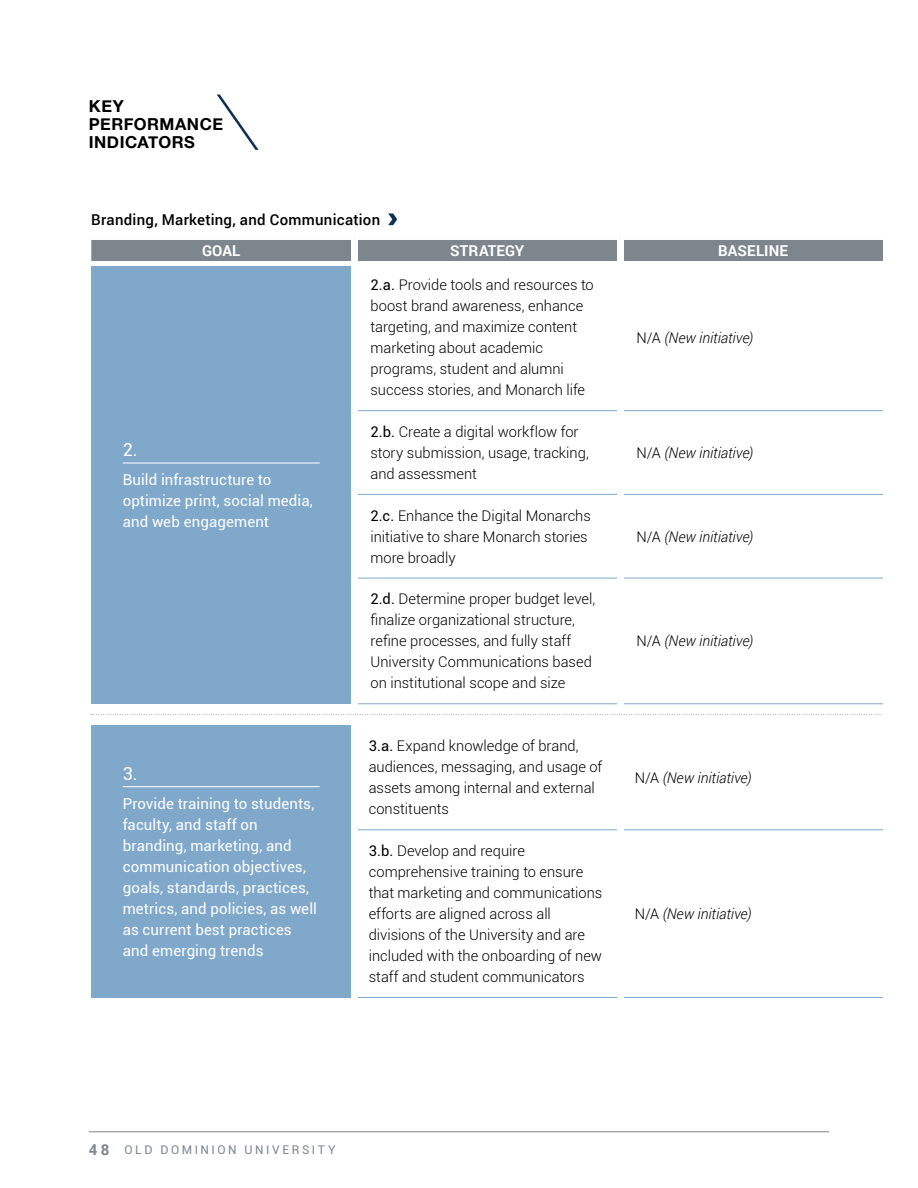
<style>
.page{position:relative;width:918px;height:1188px;background:#fff}
.page>*{position:absolute;margin:0;border:0;box-sizing:border-box;transform-origin:0 0}
.t1{font:18px "Roboto";color:#fff}
.t2{font:700 16.5px/18px "Helvetica Neue";letter-spacing:.03em;color:#000}
.t3{font:15px/21px "Roboto";letter-spacing:.005em;color:#fff}
.t4{font:500 15px "Roboto";letter-spacing:.02em;color:#000}
.t5{font:700 15px "Roboto";letter-spacing:.005em;color:#fff}
.t6{font:300 14.7px/21px "Roboto";color:#000}
.t7{font:italic 300 14.7px "Roboto";letter-spacing:-.005em;color:#000}
.t8{font:12px "Roboto";letter-spacing:.215em;color:#7d868c}
.s1{font-weight:400}
.s2{font-style:normal}
.s3{font-weight:700;font-size:15px}
</style>
<div class="page">
<hr style="left:89px;top:1132px;width:740px;height:1px;background:#7d868c">
<div style="left:91px;top:240px;width:792px;height:21px;background:#7d868c"></div>
<hr style="left:354px;top:410px;width:266px;height:1px;background:#7fa8cb">
<hr style="left:620px;top:410px;width:266px;height:1px;background:#7fa8cb">
<hr style="left:354px;top:494px;width:266px;height:1px;background:#7fa8cb">
<hr style="left:620px;top:494px;width:266px;height:1px;background:#7fa8cb">
<hr style="left:354px;top:578px;width:266px;height:1px;background:#7fa8cb">
<hr style="left:620px;top:578px;width:266px;height:1px;background:#7fa8cb">
<hr style="left:354px;top:704px;width:266px;height:1px;background:#7fa8cb">
<hr style="left:620px;top:704px;width:266px;height:1px;background:#7fa8cb">
<div style="left:91px;top:266px;width:260px;height:438px;background:#7fa8cb"></div>
<hr style="left:123px;top:463px;width:197px;height:1px;background:#fff">
<svg style="left:388px;top:213px;width:9px;height:12px"></svg>
<hr style="left:353px;top:830px;width:266px;height:1px;background:#7fa8cb">
<hr style="left:619px;top:830px;width:265px;height:1px;background:#7fa8cb">
<hr style="left:353px;top:997px;width:266px;height:1px;background:#7fa8cb">
<hr style="left:619px;top:997px;width:265px;height:1px;background:#7fa8cb">
<div style="left:91px;top:725px;width:260px;height:272px;background:#7fa8cb"></div>
<hr style="left:123px;top:786px;width:197px;height:1px;background:#fff">
<svg style="left:217px;top:94px;width:42px;height:56px"></svg>
<div style="left:351px;top:238px;width:6px;height:814px;background:#fff"></div>
<div style="left:617px;top:239px;width:6px;height:814px;background:#fff"></div>
<svg style="left:92px;top:714px;width:790px;height:1px"></svg>
<div style="left:883px;top:227px;width:6px;height:867px;background:#fff"></div>
<p class="t2" style="left:89px;top:98px;width:136px">KEY<br>PERFORMANCE<br>INDICATORS</p>
<p class="t4" style="left:91px;top:209px;width:290px">Branding, Marketing, and Communication</p>
<p class="t5" style="left:202px;top:240px;width:40px">GOAL</p>
<p class="t5" style="left:450px;top:240px;width:76px">STRATEGY</p>
<p class="t5" style="left:718px;top:240px;width:71px">BASELINE</p>
<p class="t6" style="left:370px;top:274px;width:225px"><span class="s1">2.a.</span> Provide tools and resources to boost brand awareness, enhance targeting, and maximize content marketing about academic programs, student and alumni success stories, and Monarch life</p>
<p class="t7" style="left:636px;top:327px;width:118px"><span class="s2">N/A</span> (New initiative)</p>
<p class="t1" style="left:123px;top:437px;width:16px">2.</p>
<p class="t3" style="left:123px;top:469px;width:192px">Build infrastructure to optimize print, social media, and web engagement</p>
<p class="t1" style="left:123px;top:761px;width:16px">3.</p>
<p class="t3" style="left:123px;top:792px;width:196px">Provide training to students, faculty, and staff on branding, marketing, and communication objectives, goals, standards, practices, metrics, and policies, as well as current best practices and emerging trends</p>
<p class="t6" style="left:370px;top:421px;width:220px"><span class="s1">2.b.</span> Create a digital workflow for story submission, usage, tracking, and assessment</p>
<p class="t6" style="left:370px;top:504px;width:222px"><span class="s1">2.c.</span> Enhance the Digital Monarchs initiative to share Monarch stories more broadly</p>
<p class="t6" style="left:370px;top:588px;width:226px"><span class="s1">2.d.</span> Determine proper budget level, finalize organizational structure, refine processes, and fully staff University Communications based on institutional scope and size</p>
<p class="t6" style="left:369px;top:735px;width:235px"><span class="s1">3.a.</span> Expand knowledge of brand, audiences, messaging, and usage of assets among internal and external constituents</p>
<p class="t6" style="left:369px;top:840px;width:235px"><span class="s1">3.b.</span> Develop and require comprehensive training to ensure that marketing and communications efforts are aligned across all divisions of the University and are included with the onboarding of new staff and student communicators</p>
<p class="t7" style="left:636px;top:442px;width:118px"><span class="s2">N/A</span> (New initiative)</p>
<p class="t7" style="left:636px;top:526px;width:118px"><span class="s2">N/A</span> (New initiative)</p>
<p class="t7" style="left:636px;top:631px;width:118px"><span class="s2">N/A</span> (New initiative)</p>
<p class="t7" style="left:635px;top:767px;width:118px"><span class="s2">N/A</span> (New initiative)</p>
<p class="t7" style="left:635px;top:904px;width:118px"><span class="s2">N/A</span> (New initiative)</p>
<p class="t8" style="left:89px;top:1142px;width:248px"><span class="s3">48</span> OLD DOMINION UNIVERSITY</p>
</div>
